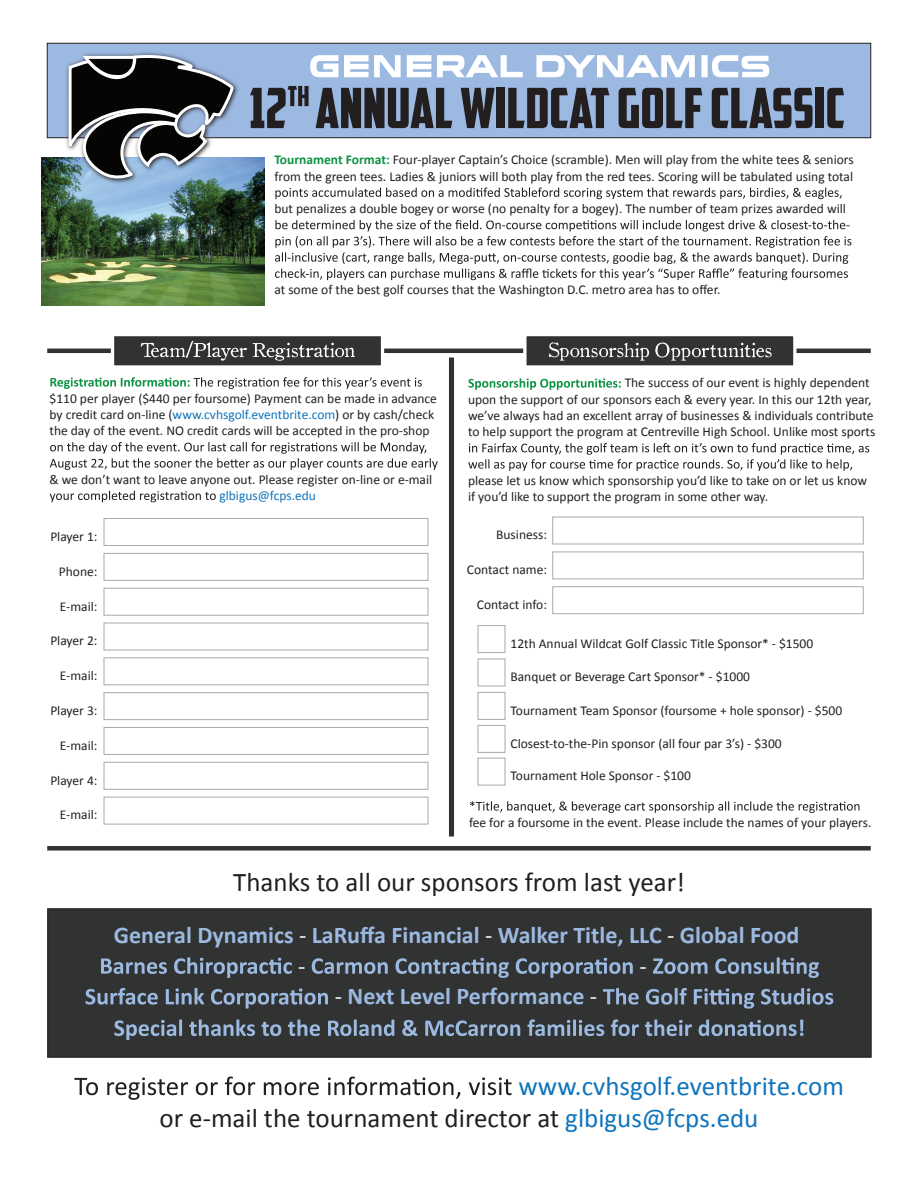
<style>
.page{position:relative;width:918px;height:1188px;background:#fff}
.page>*{position:absolute;margin:0;border:0;box-sizing:border-box;transform-origin:0 0}
.t1{font:27px/32.4px "Calibri";color:#1074bc}
.t2{font:27px "Calibri";color:#231f20}
.t3{font:700 24px/30.6px "Calibri";color:#9cb9e1}
.t4{font:24px "Calibri";color:#fff}
.t5{font:13.5px/16.2px "Calibri";color:#231f20}
.t6{font:13.5px "Calibri";color:#1074bc}
.s1{font-weight:700;color:#0d9344}
.s2{color:#1074bc}
.s3{font-weight:400;color:#fff}
.s4{color:#231f20}
</style>
<div class="page">
<img style="left:41px;top:158px;width:223px;height:148px">
<svg style="left:275px;top:188px;width:567px;height:11px"></svg>
<svg style="left:275px;top:220px;width:576px;height:60px"></svg>
<div style="left:47px;top:43px;width:824px;height:95px;background:#9cb9e1;border:1px solid #231f20"></div>
<svg style="left:310px;top:55px;width:28px;height:22px"></svg>
<svg style="left:344px;top:55px;width:57px;height:22px"></svg>
<svg style="left:407px;top:55px;width:24px;height:22px"></svg>
<svg style="left:437px;top:55px;width:86px;height:22px"></svg>
<svg style="left:536px;top:55px;width:159px;height:22px"></svg>
<div style="left:701px;top:55px;width:7px;height:22px;background:#fff"></div>
<svg style="left:712px;top:55px;width:57px;height:22px"></svg>
<div style="left:104px;top:518px;width:324px;height:28px;background:#fff;border:1px solid #a8a9ad"></div>
<div style="left:104px;top:623px;width:324px;height:27px;background:#fff;border:1px solid #a8a9ad"></div>
<div style="left:104px;top:692px;width:324px;height:28px;background:#fff;border:1px solid #a8a9ad"></div>
<div style="left:104px;top:762px;width:324px;height:28px;background:#fff;border:1px solid #a8a9ad"></div>
<div style="left:104px;top:553px;width:324px;height:28px;background:#fff;border:1px solid #a8a9ad"></div>
<div style="left:104px;top:588px;width:324px;height:28px;background:#fff;border:1px solid #a8a9ad"></div>
<div style="left:104px;top:657px;width:324px;height:28px;background:#fff;border:1px solid #a8a9ad"></div>
<div style="left:104px;top:797px;width:324px;height:27px;background:#fff;border:1px solid #a8a9ad"></div>
<div style="left:104px;top:727px;width:324px;height:28px;background:#fff;border:1px solid #a8a9ad"></div>
<svg style="left:50px;top:377px;width:372px;height:12px"></svg>
<svg style="left:50px;top:442px;width:388px;height:28px"></svg>
<svg style="left:50px;top:491px;width:166px;height:11px"></svg>
<svg style="left:468px;top:378px;width:153px;height:12px"></svg>
<svg style="left:468px;top:443px;width:401px;height:28px"></svg>
<hr style="left:47px;top:349px;width:824px;height:4px;background:#313232">
<div style="left:111px;top:333px;width:273px;height:36px;background:#313232;border:3px solid #fff"></div>
<svg style="left:141px;top:341px;width:106px;height:20px"></svg>
<svg style="left:253px;top:343px;width:102px;height:18px"></svg>
<div style="left:523px;top:333px;width:274px;height:36px;background:#313232;border:3px solid #fff"></div>
<svg style="left:549px;top:342px;width:100px;height:19px"></svg>
<svg style="left:655px;top:343px;width:117px;height:18px"></svg>
<div style="left:449px;top:358px;width:5px;height:478px;background:#313232"></div>
<div style="left:552px;top:517px;width:312px;height:27px;background:#fff;border:1px solid #a8a9ad"></div>
<div style="left:552px;top:552px;width:312px;height:27px;background:#fff;border:1px solid #a8a9ad"></div>
<div style="left:552px;top:586px;width:312px;height:28px;background:#fff;border:1px solid #a8a9ad"></div>
<div style="left:47px;top:846px;width:824px;height:5px;background:#313232"></div>
<svg style="left:470px;top:801px;width:390px;height:12px"></svg>
<div style="left:478px;top:625px;width:27px;height:28px;background:#fff;border:1px solid #a8a9ad"></div>
<div style="left:478px;top:659px;width:27px;height:27px;background:#fff;border:1px solid #a8a9ad"></div>
<div style="left:478px;top:692px;width:27px;height:28px;background:#fff;border:1px solid #a8a9ad"></div>
<div style="left:478px;top:758px;width:27px;height:27px;background:#fff;border:1px solid #a8a9ad"></div>
<div style="left:478px;top:725px;width:27px;height:28px;background:#fff;border:1px solid #a8a9ad"></div>
<svg style="left:74px;top:1077px;width:438px;height:23px"></svg>
<svg style="left:316px;top:88px;width:136px;height:40px"></svg>
<svg style="left:461px;top:88px;width:34px;height:40px"></svg>
<div style="left:497px;top:88px;width:8px;height:40px;background:#231f20"></div>
<svg style="left:508px;top:88px;width:101px;height:40px"></svg>
<svg style="left:619px;top:88px;width:83px;height:40px"></svg>
<svg style="left:712px;top:88px;width:101px;height:40px"></svg>
<div style="left:816px;top:88px;width:8px;height:40px;background:#231f20"></div>
<svg style="left:827px;top:88px;width:17px;height:40px"></svg>
<svg style="left:250px;top:86px;width:59px;height:42px"></svg>
<img style="left:63px;top:68px;width:178px;height:118px">
<svg style="left:67px;top:42px;width:165px;height:136px"></svg>
<div style="left:47px;top:908px;width:824px;height:150px;background:#313232;border:1px solid #231f20"></div>
<svg style="left:101px;top:957px;width:191px;height:21px"></svg>
<svg style="left:312px;top:958px;width:321px;height:20px"></svg>
<svg style="left:653px;top:957px;width:166px;height:21px"></svg>
<svg style="left:86px;top:988px;width:242px;height:21px"></svg>
<svg style="left:603px;top:988px;width:230px;height:21px"></svg>
<svg style="left:114px;top:1019px;width:689px;height:21px"></svg>
<p class="t5" style="left:274px;top:152px;width:581px"><span class="s1">Tournament Format:</span> Four-player Captain’s Choice (scramble). Men will play from the white tees &amp; seniors from the green tees. Ladies &amp; juniors will both play from the red tees. Scoring will be tabulated using total</p>
<p class="t5" style="left:274px;top:200px;width:573px">but penalizes a double bogey or worse (no penalty for a bogey). The number of team prizes awarded will</p>
<p class="t5" style="left:274px;top:281px;width:448px">at some of the best golf courses that the Washington D.C. metro area has to offer.</p>
<p class="t5" style="left:50px;top:390px;width:389px">$110 per player ($440 per foursome) Payment can be made in advance by credit card on-line (<span class="s2">www.cvhsgolf.eventbrite.com</span>) or by cash/check the day of the event. NO credit cards will be accepted in the pro-shop</p>
<p class="t5" style="left:50px;top:471px;width:384px">&amp; we don’t want to leave anyone out. Please register on-line or e-mail</p>
<p class="t6" style="left:219px;top:487px;width:98px">glbigus@fcps.edu</p>
<p class="t5" style="left:50px;top:528px;width:49px">Player 1:</p>
<p class="t5" style="left:59px;top:563px;width:40px">Phone:</p>
<p class="t5" style="left:60px;top:598px;width:39px">E-mail:</p>
<p class="t5" style="left:50px;top:633px;width:49px">Player 2:</p>
<p class="t5" style="left:60px;top:668px;width:39px">E-mail:</p>
<p class="t5" style="left:50px;top:703px;width:49px">Player 3:</p>
<p class="t5" style="left:60px;top:737px;width:39px">E-mail:</p>
<p class="t5" style="left:50px;top:772px;width:49px">Player 4:</p>
<p class="t5" style="left:60px;top:807px;width:39px">E-mail:</p>
<p class="t5" style="left:468px;top:375px;width:409px;text-indent:157px">The success of our event is highly dependent upon the support of our sponsors each &amp; every year. In this our 12th year, we’ve always had an excellent array of businesses &amp; individuals contribute to help support the program at Centreville High School. Unlike most sports</p>
<p class="t5" style="left:468px;top:472px;width:401px">please let us know which sponsorship you’d like to take on or let us know if you’d like to support the program in some other way.</p>
<p class="t5" style="left:496px;top:527px;width:52px">Business:</p>
<p class="t5" style="left:467px;top:562px;width:82px">Contact name:</p>
<p class="t5" style="left:477px;top:597px;width:72px">Contact info:</p>
<p class="t5" style="left:510px;top:635px;width:304px">12th Annual Wildcat Golf Classic Title Sponsor* - $1500</p>
<p class="t5" style="left:510px;top:669px;width:241px">Banquet or Beverage Cart Sponsor* - $1000</p>
<p class="t5" style="left:510px;top:702px;width:333px">Tournament Team Sponsor (foursome + hole sponsor) - $500</p>
<p class="t5" style="left:510px;top:735px;width:273px">Closest-to-the-Pin sponsor (all four par 3’s) - $300</p>
<p class="t5" style="left:510px;top:768px;width:182px">Tournament Hole Sponsor - $100</p>
<p class="t5" style="left:469px;top:814px;width:404px">fee for a foursome in the event. Please include the names of your players.</p>
<h1 class="t2" style="left:233px;top:865px;width:453px">Thanks to all our sponsors from last year!</h1>
<h2 class="t3" style="left:298px;top:920px;width:503px;text-indent:-184px">General Dynamics <span class="s3">-</span> LaRuffa Financial <span class="s3">-</span> Walker Title, LLC <span class="s3">-</span> Global Food <span class="s3">-</span></h2>
<h2 class="t4" style="left:640px;top:951px;width:9px">-</h2>
<h2 class="t3" style="left:335px;top:981px;width:264px"><span class="s3">-</span> Next Level Performance <span class="s3">-</span></h2>
<h1 class="t1" style="left:160px;top:1070px;width:686px;text-indent:359px">www.cvhsgolf.eventbrite.com <span class="s4">or e-mail the tournament director at</span> glbigus@fcps.edu</h1>
</div>
